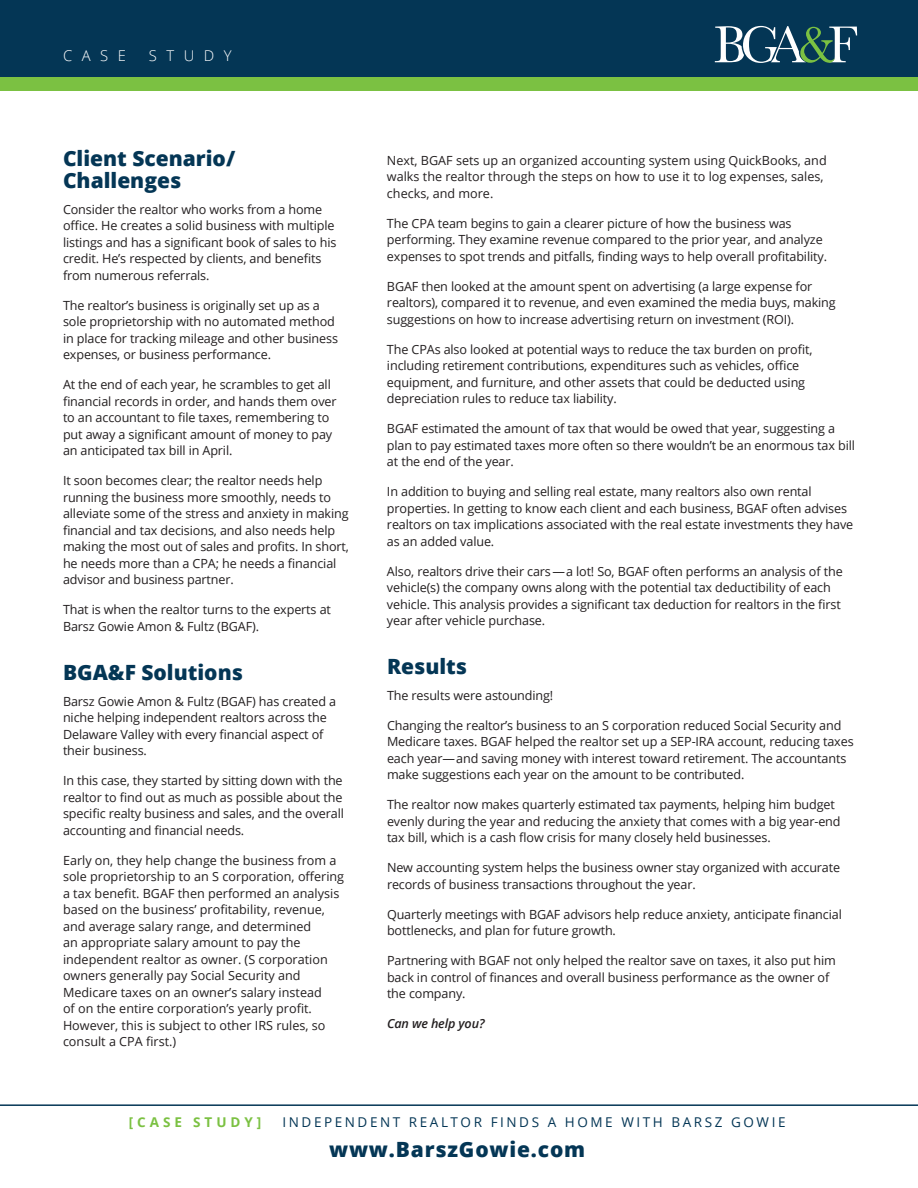
<style>
.page{position:relative;width:918px;height:1188px;background:#fff}
.page>*{position:absolute;margin:0;border:0;box-sizing:border-box;transform-origin:0 0}
.t1{font:800 21px/22.5px "Open Sans";color:#043655}
.t2{font:800 21px "Open Sans";letter-spacing:.04em;color:#043655}
.t3{font:300 14.85px "Open Sans";letter-spacing:.64em;color:#fff}
.t4{font:13.5px "Open Sans";letter-spacing:.19em;color:#043655}
.t5{font:700 13.5px "Open Sans";letter-spacing:.29em;color:#7bc142}
.t6{font:12.6px/16.5px "Open Sans";letter-spacing:-.01em;color:#231f20}
.t7{font:italic 600 12.6px "Open Sans";letter-spacing:-.01em;color:#231f20}
</style>
<div class="page">
<hr style="left:0;top:1104px;width:918px;height:2px;background:#043655">
<div style="left:0;top:0;width:918px;height:87px;background:#043655"></div>
<div style="left:0;top:77px;width:918px;height:14px;background:#7bc142"></div>
<svg style="left:715px;top:26px;width:142px;height:37px"></svg>
<p class="t3" style="left:63px;top:46px;width:64px">CASE</p>
<p class="t3" style="left:149px;top:46px;width:84px">STUDY</p>
<h1 class="t1" style="left:63px;top:146px;width:174px">Client Scenario/<br>Challenges</h1>
<p class="t6" style="left:63px;top:201px;width:275px">Consider the realtor who works from a home office. He creates a solid business with multiple listings and has a significant book of sales to his credit. He’s respected by clients, and benefits from numerous referrals.</p>
<p class="t6" style="left:63px;top:297px;width:277px">The realtor’s business is originally set up as a sole proprietorship with no automated method in place for tracking mileage and other business expenses, or business performance.</p>
<p class="t6" style="left:63px;top:376px;width:275px">At the end of each year, he scrambles to get all financial records in order, and hands them over to an accountant to file taxes, remembering to put away a significant amount of money to pay an anticipated tax bill in April.</p>
<p class="t6" style="left:63px;top:472px;width:287px">It soon becomes clear; the realtor needs help running the business more smoothly, needs to alleviate some of the stress and anxiety in making financial and tax decisions, and also needs help making the most out of sales and profits. In short, he needs more than a CPA; he needs a financial advisor and business partner.</p>
<p class="t6" style="left:63px;top:601px;width:270px">That is when the realtor turns to the experts at<br>Barsz Gowie Amon &amp; Fultz (BGAF).</p>
<h1 class="t1" style="left:63px;top:660px;width:181px">BGA&amp;F Solutions</h1>
<p class="t6" style="left:63px;top:693px;width:275px">Barsz Gowie Amon &amp; Fultz (BGAF) has created a niche helping independent realtors across the Delaware Valley with every financial aspect of their business.</p>
<p class="t6" style="left:63px;top:772px;width:282px;text-align:justify">In this case, they started by sitting down with the realtor to find out as much as possible about the specific realty business and sales, and the overall accounting and financial needs.</p>
<p class="t6" style="left:63px;top:852px;width:283px">Early on, they help change the business from a sole proprietorship to an S corporation, offering a tax benefit. BGAF then performed an analysis based on the business’ profitability, revenue, and average salary range, and determined<br>an appropriate salary amount to pay the independent realtor as owner. (S corporation owners generally pay Social Security and Medicare taxes on an owner’s salary instead<br>of on the entire corporation’s yearly profit.<br>However, this is subject to other IRS rules, so consult a CPA first.)</p>
<p class="t6" style="left:387px;top:151px;width:441px">Next, BGAF sets up an organized accounting system using QuickBooks, and walks the realtor through the steps on how to use it to log expenses, sales, checks, and more.</p>
<p class="t6" style="left:387px;top:214px;width:442px">The CPA team begins to gain a clearer picture of how the business was performing. They examine revenue compared to the prior year, and analyze expenses to spot trends and pitfalls, finding ways to help overall profitability.</p>
<p class="t6" style="left:387px;top:277px;width:450px">BGAF then looked at the amount spent on advertising (a large expense for realtors), compared it to revenue, and even examined the media buys, making suggestions on how to increase advertising return on investment (ROI).</p>
<p class="t6" style="left:387px;top:340px;width:427px">The CPAs also looked at potential ways to reduce the tax burden on profit, including retirement contributions, expenditures such as vehicles, office equipment, and furniture, and other assets that could be deducted using depreciation rules to reduce tax liability.</p>
<p class="t6" style="left:387px;top:420px;width:470px">BGAF estimated the amount of tax that would be owed that year, suggesting a plan to pay estimated taxes more often so there wouldn’t be an enormous tax bill at the end of the year.</p>
<p class="t6" style="left:387px;top:483px;width:468px">In addition to buying and selling real estate, many realtors also own rental properties. In getting to know each client and each business, BGAF often advises realtors on tax implications associated with the real estate investments they have as an added value.</p>
<p class="t6" style="left:387px;top:562px;width:457px">Also, realtors drive their cars—a lot! So, BGAF often performs an analysis of the vehicle(s) the company owns along with the potential tax deductibility of each vehicle. This analysis provides a significant tax deduction for realtors in the first year after vehicle purchase.</p>
<h1 class="t1" style="left:387px;top:654px;width:82px">Results</h1>
<p class="t6" style="left:387px;top:687px;width:168px">The results were astounding!</p>
<p class="t6" style="left:387px;top:717px;width:468px">Changing the realtor’s business to an S corporation reduced Social Security and Medicare taxes. BGAF helped the realtor set up a SEP-IRA account, reducing taxes each year—and saving money with interest toward retirement. The accountants make suggestions each year on the amount to be contributed.</p>
<p class="t6" style="left:387px;top:796px;width:455px">The realtor now makes quarterly estimated tax payments, helping him budget evenly during the year and reducing the anxiety that comes with a big year-end tax bill, which is a cash flow crisis for many closely held businesses.</p>
<p class="t6" style="left:387px;top:859px;width:455px">New accounting system helps the business owner stay organized with accurate records of business transactions throughout the year.</p>
<p class="t6" style="left:387px;top:906px;width:456px">Quarterly meetings with BGAF advisors help reduce anxiety, anticipate financial bottlenecks, and plan for future growth.</p>
<p class="t6" style="left:387px;top:952px;width:450px">Partnering with BGAF not only helped the realtor save on taxes, it also put him back in control of finances and overall business performance as the owner of the company.</p>
<p class="t7" style="left:387px;top:1015px;width:99px">Can we help you?</p>
<p class="t5" style="left:129px;top:1112px;width:134px">[CASE STUDY]</p>
<p class="t4" style="left:283px;top:1113px;width:504px">INDEPENDENT REALTOR FINDS A HOME WITH BARSZ GOWIE</p>
<h1 class="t2" style="left:329px;top:1133px;width:258px">www.BarszGowie.com</h1>
</div>
